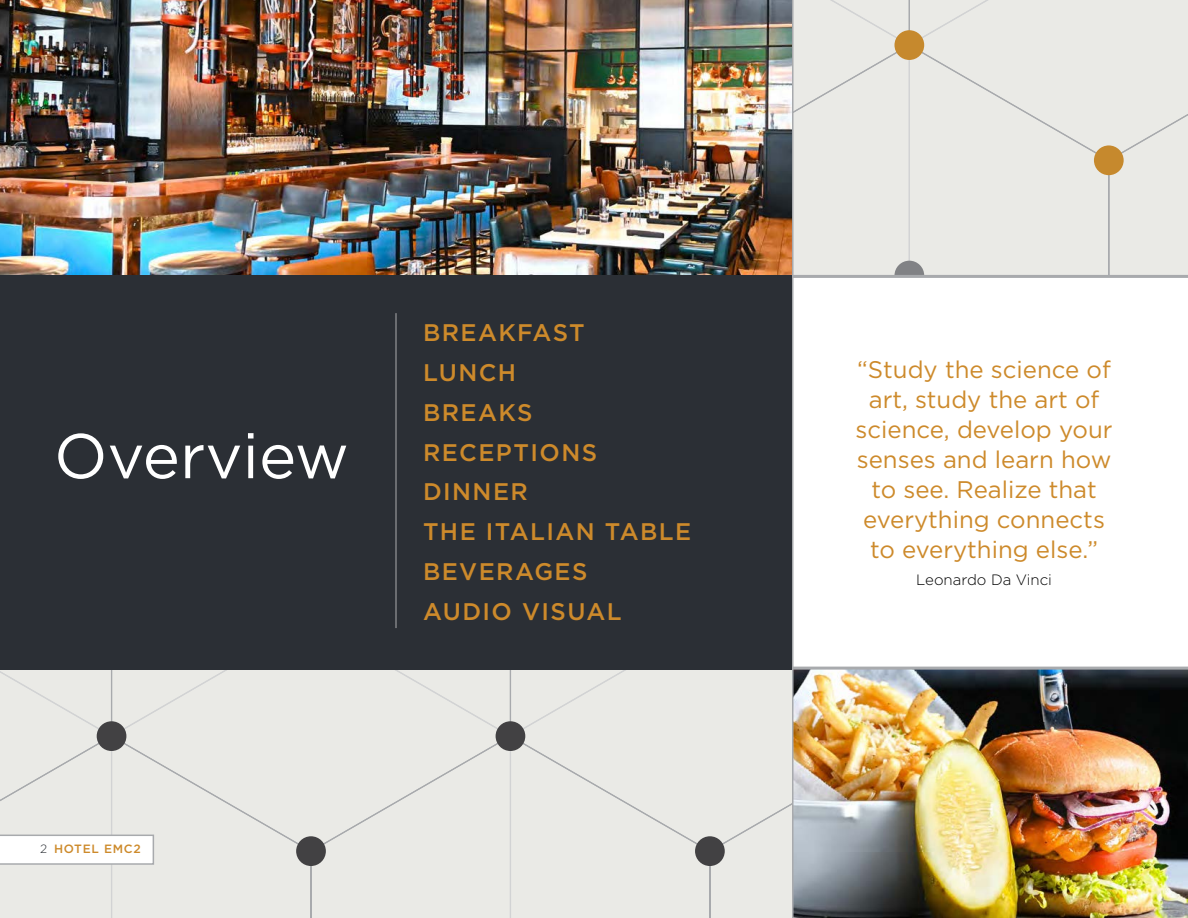
<style>
.page{position:relative;width:1188px;height:918px;background:#fff}
.page>*{position:absolute;margin:0;border:0;box-sizing:border-box;transform-origin:0 0}
.t1{font:63px "Gotham";color:#fff}
.t2{font:24px/30px "Gotham";color:#cd8a2b;text-align:center}
.t3{font:500 24px/39.8px "Gotham";letter-spacing:.06em;color:#cd8a2b}
.t4{font:300 15px "Gotham";color:#000}
.t5{font:500 12px "Gotham";letter-spacing:.06em;color:#cd8a2b}
.s1{font-weight:300;color:#2b2f35}
</style>
<div class="page">
<div style="left:794px;top:0;width:394px;height:44px;background:#eaeae6"></div>
<div style="left:794px;top:44px;width:394px;height:231px;background:#eaeae6"></div>
<div style="left:0;top:670px;width:792px;height:65px;background:#eaeae6"></div>
<div style="left:0;top:735px;width:792px;height:183px;background:#eaeae6"></div>
<div style="left:296px;top:836px;width:30px;height:30px;background:#424143;border-radius:50%"></div>
<div style="left:695px;top:836px;width:30px;height:30px;background:#424143;border-radius:50%"></div>
<div style="left:1094px;top:145px;width:30px;height:30px;background:#c6892d;border-radius:50%"></div>
<div style="left:894px;top:30px;width:30px;height:30px;background:#c6892d;border-radius:50%"></div>
<div style="left:894px;top:261px;width:30px;height:29px;background:#818285;border-radius:50%"></div>
<div style="left:97px;top:721px;width:29px;height:30px;background:#424143;border-radius:50%"></div>
<div style="left:496px;top:721px;width:29px;height:30px;background:#424143;border-radius:50%"></div>
<img style="left:0;top:0;width:792px;height:275px">
<img style="left:794px;top:670px;width:394px;height:248px">
<svg style="left:794px;top:275px;width:394px;height:395px"></svg>
<div style="left:0;top:275px;width:792px;height:395px;background:#2b2f35"></div>
<hr style="left:395px;top:313px;width:2px;height:315px;background:#818285">
<hr style="left:792px;top:0;width:2px;height:918px;background:#a8aaad">
<svg style="left:0;top:835px;width:154px;height:30px"></svg>
<h1 class="t1" style="left:54px;top:416px;width:296px">Overview</h1>
<p class="t3" style="left:423px;top:313px;width:270px">BREAKFAST<br>LUNCH<br>BREAKS<br>RECEPTIONS<br>DINNER<br>THE ITALIAN TABLE<br>BEVERAGES<br>AUDIO VISUAL</p>
<p class="t5" style="left:40px;top:841px;width:102px"><span class="s1">2</span> HOTEL EMC2</p>
<p class="t2" style="left:856px;top:354px;width:258px">“Study the science of art, study the art of science, develop your senses and learn how to see. Realize that everything connects to everything else.”</p>
<p class="t4" style="left:916px;top:571px;width:137px">Leonardo Da Vinci</p>
</div>
